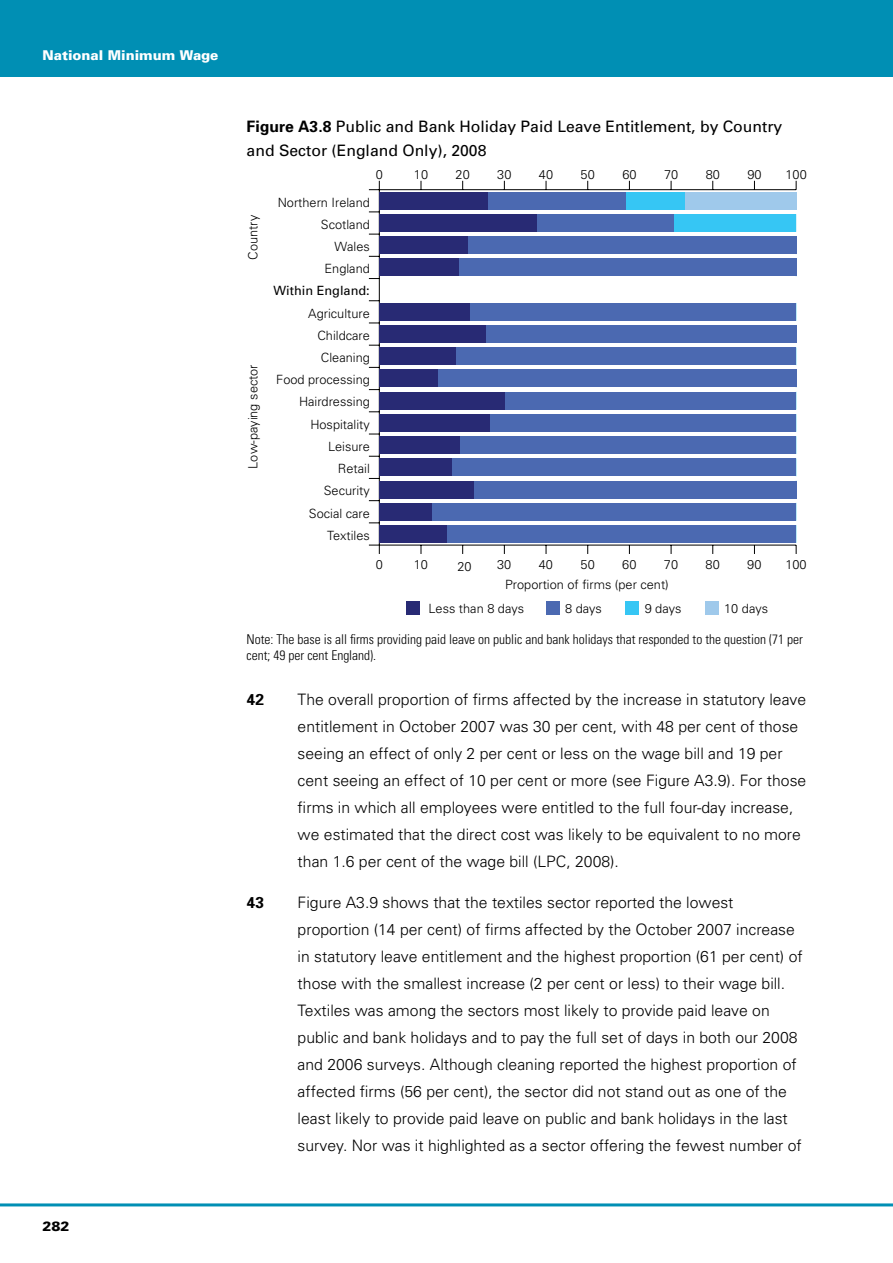
<style>
.page{position:relative;width:893px;height:1263px;background:#fff}
.page>*{position:absolute;margin:0;border:0;box-sizing:border-box;transform-origin:0 0}
.t1{font:300 15.75px/27px "Univers";color:#000}
.t2{font:15.75px/24px "Univers";color:#000}
.t3{font:700 15.75px "Univers";color:#000}
.t4{font:300 condensed 13.5px/16.5px "Univers";color:#000}
.t5{font:900 13.5px "Univers";color:#fff}
.t6{font:900 13.5px "Univers";color:#000}
.t7{font:300 12.75px/24.3px "Univers";color:#000}
.t8{font:12.75px "Univers";color:#000}
.s1{font-weight:700}
</style>
<div class="page">
<hr style="left:0;top:1203px;width:893px;height:3px;background:#008fb4">
<div style="left:0;top:0;width:893px;height:77px;background:#008fb4"></div>
<hr style="left:379px;top:545px;width:417px;height:1px;background:#000">
<hr style="left:379px;top:189px;width:417px;height:1px;background:#000">
<hr style="left:379px;top:190px;width:1px;height:355px;background:#000">
<svg style="left:369px;top:545px;width:11px;height:9px"></svg>
<svg style="left:369px;top:181px;width:11px;height:9px"></svg>
<div style="left:685px;top:192px;width:111px;height:18px;background:#9fc9eb"></div>
<div style="left:626px;top:192px;width:59px;height:18px;background:#36c6f4"></div>
<div style="left:674px;top:214px;width:122px;height:18px;background:#36c6f4"></div>
<div style="left:488px;top:192px;width:138px;height:18px;background:#4b69b1"></div>
<div style="left:537px;top:214px;width:137px;height:18px;background:#4b69b1"></div>
<div style="left:468px;top:236px;width:328px;height:18px;background:#4b69b1"></div>
<div style="left:459px;top:259px;width:337px;height:17px;background:#4b69b1"></div>
<div style="left:469px;top:303px;width:327px;height:18px;background:#4b69b1"></div>
<div style="left:486px;top:325px;width:310px;height:18px;background:#4b69b1"></div>
<div style="left:456px;top:347px;width:340px;height:18px;background:#4b69b1"></div>
<div style="left:438px;top:370px;width:358px;height:17px;background:#4b69b1"></div>
<div style="left:505px;top:392px;width:291px;height:18px;background:#4b69b1"></div>
<div style="left:490px;top:414px;width:306px;height:18px;background:#4b69b1"></div>
<div style="left:459px;top:436px;width:337px;height:18px;background:#4b69b1"></div>
<div style="left:451px;top:458px;width:345px;height:18px;background:#4b69b1"></div>
<div style="left:474px;top:481px;width:322px;height:17px;background:#4b69b1"></div>
<div style="left:432px;top:503px;width:364px;height:18px;background:#4b69b1"></div>
<div style="left:447px;top:525px;width:349px;height:18px;background:#4b69b1"></div>
<div style="left:379px;top:192px;width:109px;height:18px;background:#282a74"></div>
<div style="left:379px;top:214px;width:158px;height:18px;background:#282a74"></div>
<div style="left:379px;top:236px;width:89px;height:18px;background:#282a74"></div>
<div style="left:379px;top:259px;width:80px;height:17px;background:#282a74"></div>
<div style="left:379px;top:303px;width:90px;height:18px;background:#282a74"></div>
<div style="left:379px;top:325px;width:107px;height:18px;background:#282a74"></div>
<div style="left:379px;top:347px;width:77px;height:18px;background:#282a74"></div>
<div style="left:379px;top:370px;width:59px;height:17px;background:#282a74"></div>
<div style="left:379px;top:392px;width:126px;height:18px;background:#282a74"></div>
<div style="left:379px;top:414px;width:111px;height:18px;background:#282a74"></div>
<div style="left:379px;top:436px;width:80px;height:18px;background:#282a74"></div>
<div style="left:379px;top:458px;width:72px;height:18px;background:#282a74"></div>
<div style="left:379px;top:481px;width:95px;height:17px;background:#282a74"></div>
<div style="left:379px;top:503px;width:53px;height:18px;background:#282a74"></div>
<div style="left:379px;top:525px;width:68px;height:18px;background:#282a74"></div>
<div style="left:407px;top:601px;width:13px;height:14px;background:#282a74"></div>
<div style="left:546px;top:601px;width:13px;height:14px;background:#4b69b1"></div>
<div style="left:625px;top:601px;width:14px;height:14px;background:#36c6f4"></div>
<div style="left:705px;top:601px;width:13px;height:14px;background:#9fc9eb"></div>
<p class="t5" style="left:43px;top:46px;width:177px">National Minimum Wage</p>
<p class="t6" style="left:43px;top:1218px;width:29px">282</p>
<p class="t2" style="left:247px;top:114px;width:537px"><span class="s1">Figure A3.8</span> Public and Bank Holiday Paid Leave Entitlement, by Country and Sector (England Only), 2008</p>
<p class="t7" style="left:376px;top:162px;width:9px">0</p>
<p class="t7" style="left:414px;top:162px;width:16px">10</p>
<p class="t7" style="left:456px;top:162px;width:16px">20</p>
<p class="t7" style="left:497px;top:162px;width:16px">30</p>
<p class="t7" style="left:539px;top:162px;width:16px">40</p>
<p class="t7" style="left:581px;top:162px;width:16px">50</p>
<p class="t7" style="left:622px;top:162px;width:16px">60</p>
<p class="t7" style="left:664px;top:162px;width:16px">70</p>
<p class="t7" style="left:706px;top:162px;width:16px">80</p>
<p class="t7" style="left:747px;top:162px;width:16px">90</p>
<p class="t7" style="left:785px;top:162px;width:23px">100</p>
<p class="t7" style="left:241px;top:260px;width:46px;rotate:-90deg">Country</p>
<p class="t7" style="left:241px;top:469px;width:106px;rotate:-90deg">Low-paying sector</p>
<p class="t7" style="left:278px;top:190px;width:94px">Northern Ireland</p>
<p class="t7" style="left:321px;top:212px;width:50px">Scotland</p>
<p class="t7" style="left:335px;top:234px;width:37px">Wales</p>
<p class="t7" style="left:324px;top:256px;width:47px">England</p>
<p class="t8" style="left:273px;top:283px;width:98px">Within England:</p>
<p class="t7" style="left:308px;top:301px;width:63px">Agriculture</p>
<p class="t7" style="left:317px;top:323px;width:54px">Childcare</p>
<p class="t7" style="left:321px;top:345px;width:50px">Cleaning</p>
<p class="t7" style="left:276px;top:367px;width:95px">Food processing</p>
<p class="t7" style="left:299px;top:389px;width:72px">Hairdressing</p>
<p class="t7" style="left:310px;top:412px;width:61px">Hospitality</p>
<p class="t7" style="left:328px;top:434px;width:43px">Leisure</p>
<p class="t7" style="left:338px;top:456px;width:33px">Retail</p>
<p class="t7" style="left:324px;top:478px;width:48px">Security</p>
<p class="t7" style="left:309px;top:500px;width:62px">Social care</p>
<p class="t7" style="left:327px;top:523px;width:44px">Textiles</p>
<p class="t7" style="left:376px;top:552px;width:9px">0</p>
<p class="t7" style="left:414px;top:552px;width:16px">10</p>
<p class="t7" style="left:457px;top:554px;width:16px">20</p>
<p class="t7" style="left:497px;top:552px;width:16px">30</p>
<p class="t7" style="left:539px;top:552px;width:16px">40</p>
<p class="t7" style="left:581px;top:552px;width:16px">50</p>
<p class="t7" style="left:622px;top:552px;width:16px">60</p>
<p class="t7" style="left:664px;top:552px;width:16px">70</p>
<p class="t7" style="left:706px;top:552px;width:16px">80</p>
<p class="t7" style="left:747px;top:552px;width:16px">90</p>
<p class="t7" style="left:785px;top:552px;width:23px">100</p>
<p class="t7" style="left:428px;top:572px;width:242px;text-indent:77px">Proportion of firms (per cent)<br>Less than 8 days</p>
<p class="t7" style="left:645px;top:596px;width:38px">9 days</p>
<p class="t7" style="left:724px;top:596px;width:45px">10 days</p>
<p class="t4" style="left:247px;top:630px;width:558px">Note: The base is all firms providing paid leave on public and bank holidays that responded to the question (71 per cent; 49 per cent England).</p>
<p class="t3" style="left:247px;top:689px;width:19px">42</p>
<p class="t1" style="left:298px;top:685px;width:510px">The overall proportion of firms affected by the increase in statutory leave entitlement in October 2007 was 30 per cent, with 48 per cent of those seeing an effect of only 2 per cent or less on the wage bill and 19 per cent seeing an effect of 10 per cent or more (see Figure A3.9). For those firms in which all employees were entitled to the full four-day increase, we estimated that the direct cost was likely to be equivalent to no more than 1.6 per cent of the wage bill (LPC, 2008).</p>
<p class="t3" style="left:247px;top:892px;width:19px">43</p>
<p class="t1" style="left:298px;top:888px;width:507px">Figure A3.9 shows that the textiles sector reported the lowest proportion (14 per cent) of firms affected by the October 2007 increase in statutory leave entitlement and the highest proportion (61 per cent) of those with the smallest increase (2 per cent or less) to their wage bill.<br>Textiles was among the sectors most likely to provide paid leave on public and bank holidays and to pay the full set of days in both our 2008 and 2006 surveys. Although cleaning reported the highest proportion of affected firms (56 per cent), the sector did not stand out as one of the least likely to provide paid leave on public and bank holidays in the last survey. Nor was it highlighted as a sector offering the fewest number of</p>
<p class="t7" style="left:565px;top:596px;width:38px">8 days</p>
</div>
